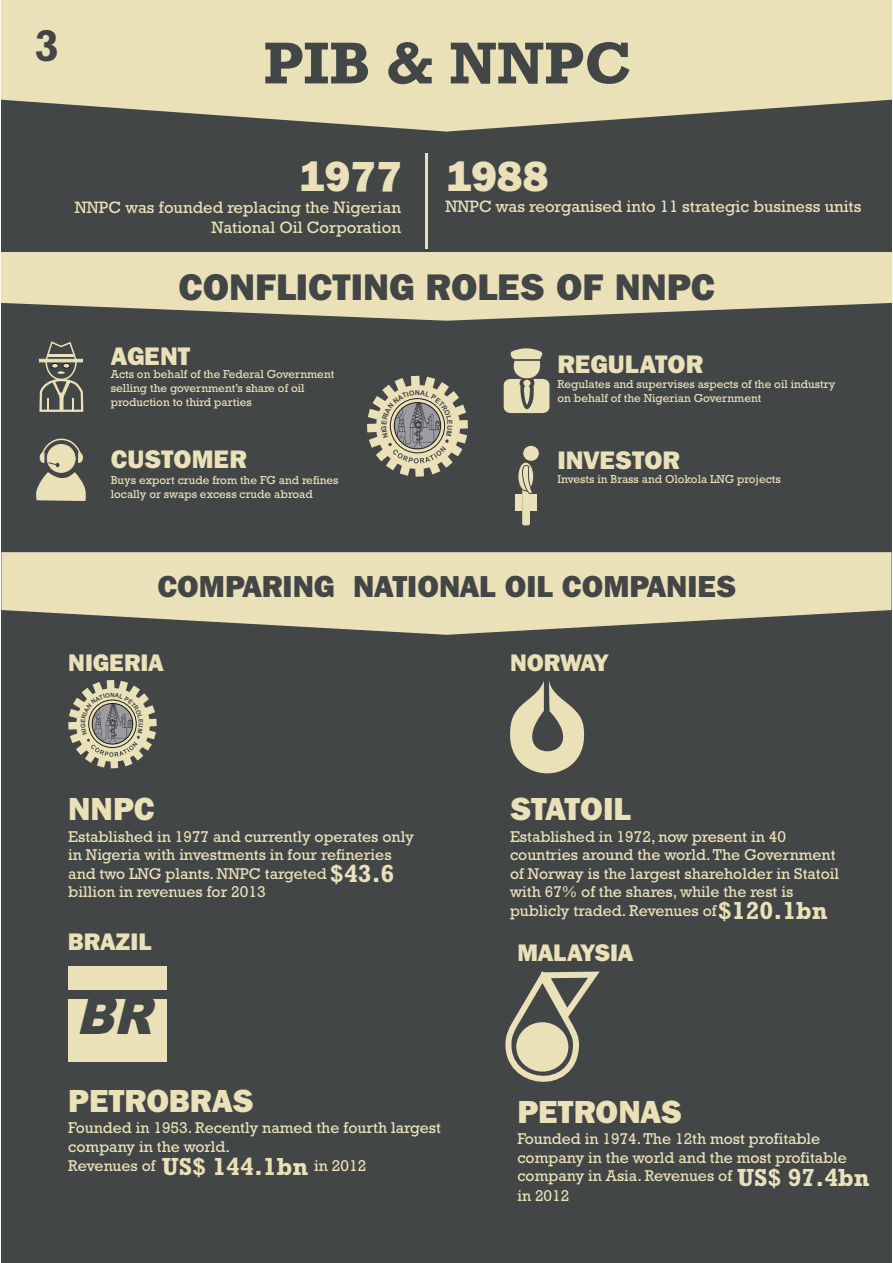
<style>
.page{position:relative;width:893px;height:1263px;background:#fff}
.page>*{position:absolute;margin:0;border:0;box-sizing:border-box;transform-origin:0 0}
.t1{font:700 60px "Rockwell";color:#434647}
.t2{font:italic 900 51.3px "Arial";color:#434647;scale:.93 1}
.t3{font:700 45px "Rockwell";color:#434647}
.t4{font:800 41.85px "Franklin Gothic IT Cby BT";color:#ebe1b8}
.t5{font:800 36.9px "Franklin Gothic IT Cby BT";color:#434647}
.t6{font:800 31.65px "Franklin Gothic IT Cby BT";color:#ebe1b8}
.t7{font:800 30.15px "Franklin Gothic IT Cby BT";color:#434647}
.t8{font:800 25.2px "Franklin Gothic IT Cby BT";color:#ebe1b8}
.t9{font:700 25.05px "Rockwell";color:#ebe1b8}
.t10{font:800 23.85px "Franklin Gothic IT Cby BT";color:#ebe1b8}
.t11{font:16.8px/19.6px "Rockwell";color:#ebe1b8;text-align:right}
.t12{font:15.9px/18.6px "Rockwell";color:#ebe1b8}
.t13{font:11.7px/13.8px "Rockwell";color:#ebe1b8}
</style>
<div class="page">
<div style="left:1px;top:0;width:891px;height:1263px;background:#434647"></div>
<svg style="left:1px;top:0;width:891px;height:132px;background:#d6cda9"></svg>
<svg style="left:1px;top:252px;width:891px;height:69px;background:#d4cca8"></svg>
<svg style="left:38px;top:341px;width:46px;height:71px"></svg>
<svg style="left:36px;top:438px;width:50px;height:63px"></svg>
<svg style="left:504px;top:348px;width:45px;height:66px"></svg>
<div style="left:523px;top:446px;width:16px;height:15px;background:#ebe1b8;border-radius:50%"></div>
<div style="left:530px;top:495px;width:7px;height:16px;background:#ebe1b8"></div>
<div style="left:515px;top:495px;width:6px;height:16px;background:#ebe1b8"></div>
<div style="left:522px;top:487px;width:8px;height:38px;background:#ebe1b8;border-radius:2px"></div>
<div style="left:517px;top:462px;width:17px;height:29px;background:#555653;border:1px solid #434647;border-radius:50%"></div>
<svg style="left:516px;top:458px;width:17px;height:42px"></svg>
<svg style="left:1px;top:552px;width:891px;height:83px;background:#d0c8a6"></svg>
<hr style="left:426px;top:153px;width:2px;height:95px;background:#ebe1b8">
<svg style="left:510px;top:680px;width:75px;height:94px"></svg>
<div style="left:69px;top:967px;width:98px;height:23px;background:#ebe1b8"></div>
<div style="left:68px;top:999px;width:99px;height:63px;background:#ebe1b8"></div>
<svg style="left:505px;top:971px;width:95px;height:111px"></svg>
<svg style="left:367px;top:376px;width:101px;height:101px"></svg>
<svg style="left:68px;top:680px;width:89px;height:88px"></svg>
<h3 class="t3" style="left:34px;top:30px;width:26px">3</h3>
<h1 class="t1" style="left:263px;top:42px;width:369px">PIB &amp; NNPC</h1>
<h3 class="t4" style="left:299px;top:159px;width:105px">1977</h3>
<p class="t11" style="left:75px;top:199px;width:328px">NNPC was founded replacing the Nigerian<br>National Oil Corporation</p>
<h3 class="t4" style="left:445px;top:159px;width:105px">1988</h3>
<p class="t11" style="left:445px;top:199px;width:417px">NNPC was reorganised into 11 strategic business units</p>
<h3 class="t5" style="left:179px;top:271px;width:538px">CONFLICTING ROLES OF NNPC</h3>
<h3 class="t8" style="left:111px;top:346px;width:81px">AGENT</h3>
<p class="t13" style="left:111px;top:369px;width:225px">Acts on behalf of the Federal Government selling the government’s share of oil production to third parties</p>
<h3 class="t8" style="left:111px;top:449px;width:138px">CUSTOMER</h3>
<p class="t13" style="left:111px;top:474px;width:229px">Buys export crude from the FG and refines locally or swaps excess crude abroad</p>
<h3 class="t8" style="left:557px;top:354px;width:147px">REGULATOR</h3>
<p class="t13" style="left:557px;top:378px;width:279px">Regulates and supervises aspects of the oil industry on behalf of the Nigerian Government</p>
<h3 class="t8" style="left:557px;top:450px;width:124px">INVESTOR</h3>
<p class="t13" style="left:557px;top:474px;width:225px">Invests in Brass and Olokola LNG projects</p>
<h3 class="t7" style="left:157px;top:574px;width:580px">COMPARING NATIONAL OIL COMPANIES</h3>
<h3 class="t10" style="left:68px;top:653px;width:97px">NIGERIA</h3>
<h3 class="t10" style="left:510px;top:653px;width:99px">NORWAY</h3>
<h3 class="t6" style="left:68px;top:795px;width:88px">NNPC</h3>
<p class="t12" style="left:68px;top:828px;width:347px">Established in 1977 and currently operates only in Nigeria with investments in four refineries and two LNG plants. NNPC targeted<br>billion in revenues for 2013</p>
<h3 class="t9" style="left:330px;top:864px;width:66px">$43.6</h3>
<h3 class="t10" style="left:68px;top:931px;width:84px">BRAZIL</h3>
<h2 class="t2" style="left:76px;top:997px;width:82px">BR</h2>
<h3 class="t6" style="left:68px;top:1088px;width:187px">PETROBRAS</h3>
<p class="t12" style="left:68px;top:1120px;width:374px">Founded in 1953. Recently named the fourth largest company in the world.<br>Revenues of</p>
<h3 class="t9" style="left:162px;top:1157px;width:148px">US$ 144.1bn</h3>
<p class="t12" style="left:314px;top:1157px;width:54px">in 2012</p>
<h3 class="t6" style="left:510px;top:796px;width:122px">STATOIL</h3>
<p class="t12" style="left:510px;top:828px;width:331px">Established in 1972, now present in 40 countries around the world.The Government of Norway is the largest shareholder in Statoil with 67% of the shares, while the rest is publicly traded. Revenues of</p>
<h3 class="t9" style="left:718px;top:901px;width:111px">$120.1bn</h3>
<h3 class="t10" style="left:517px;top:943px;width:117px">MALAYSIA</h3>
<h3 class="t6" style="left:517px;top:1099px;width:166px">PETRONAS</h3>
<p class="t12" style="left:517px;top:1131px;width:331px">Founded in 1974.The 12th most profitable company in the world and the most profitable company in Asia. Revenues of</p>
<h3 class="t9" style="left:737px;top:1168px;width:134px">US$ 97.4bn</h3>
<p class="t12" style="left:517px;top:1188px;width:54px">in 2012</p>
</div>
